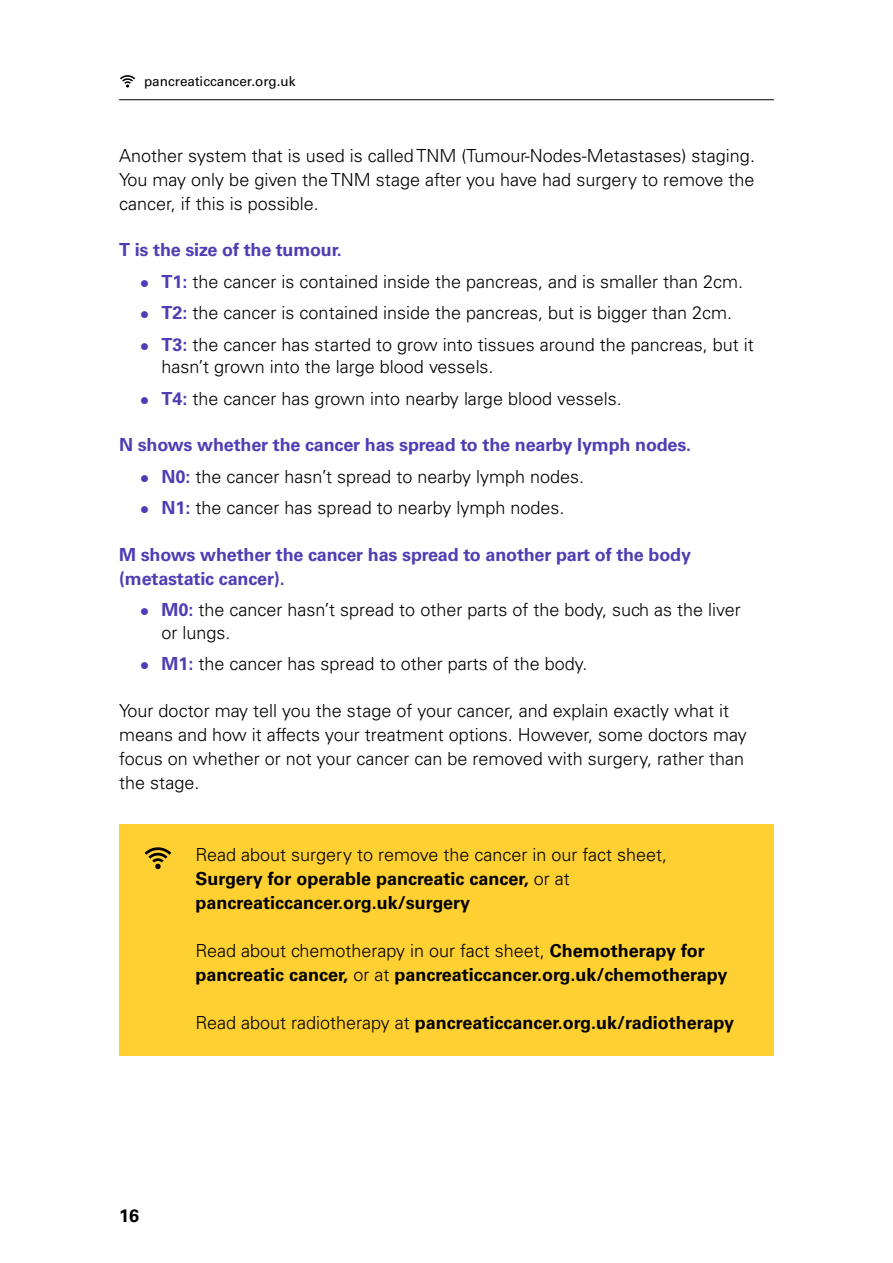
<style>
.page{position:relative;width:893px;height:1263px;background:#fff}
.page>*{position:absolute;margin:0;border:0;box-sizing:border-box;transform-origin:0 0}
.t1{font:300 18px/24px "Univers LT Std";color:#000}
.t2{font:700 18px/24px "Univers LT Std";color:#000}
.t3{font:700 18px/24px "Univers LT Std";letter-spacing:-.01em;color:#4f3eb3}
.t4{font:13.5px "Univers LT Std";color:#000}
.s1{color:#4f3eb3}
.s2{font-weight:700;color:#4f3eb3}
.s3{font-weight:300}
</style>
<div class="page">
<hr style="left:119px;top:99px;width:655px;height:1px;background:#000">
<svg style="left:120px;top:75px;width:15px;height:13px"></svg>
<div style="left:119px;top:824px;width:654px;height:232px;background:#ffd032"></div>
<svg style="left:145px;top:847px;width:26px;height:22px"></svg>
<p class="t4" style="left:144px;top:73px;width:153px">pancreaticcancer.org.uk</p>
<p class="t1" style="left:119px;top:143px;width:638px;text-align:justify">Another system that is used is called TNM (Tumour-Nodes-Metastases) staging.<br>You may only be given the TNM stage after you have had surgery to remove the cancer, if this is possible.</p>
<p class="t3" style="left:119px;top:238px;width:224px">T is the size of the tumour.</p>
<p class="t1" style="left:140px;top:269px;width:605px"><span class="s1">●</span> <span class="s2">T1:</span> the cancer is contained inside the pancreas, and is smaller than 2cm.</p>
<p class="t1" style="left:140px;top:301px;width:594px"><span class="s1">●</span> <span class="s2">T2:</span> the cancer is contained inside the pancreas, but is bigger than 2cm.</p>
<p class="t1" style="left:162px;top:333px;width:594px;line-height:22.5px;text-indent:-22px"><span class="s1">●</span> <span class="s2">T3:</span> the cancer has started to grow into tissues around the pancreas, but it hasn’t grown into the large blood vessels.</p>
<p class="t1" style="left:140px;top:386px;width:483px"><span class="s1">●</span> <span class="s2">T4:</span> the cancer has grown into nearby large blood vessels.</p>
<p class="t3" style="left:119px;top:433px;width:574px">N shows whether the cancer has spread to the nearby lymph nodes.</p>
<p class="t1" style="left:140px;top:464px;width:445px"><span class="s1">●</span> <span class="s2">N0:</span> the cancer hasn’t spread to nearby lymph nodes.</p>
<p class="t1" style="left:140px;top:496px;width:426px"><span class="s1">●</span> <span class="s2">N1:</span> the cancer has spread to nearby lymph nodes.</p>
<p class="t3" style="left:119px;top:543px;width:573px">M shows whether the cancer has spread to another part of the body (metastatic cancer).</p>
<p class="t1" style="left:162px;top:599px;width:581px;line-height:22.5px;text-indent:-21px"><span class="s1">●</span> <span class="s2">M0:</span> the cancer hasn’t spread to other parts of the body, such as the liver or lungs.</p>
<p class="t1" style="left:140px;top:652px;width:449px"><span class="s1">●</span> <span class="s2">M1:</span> the cancer has spread to other parts of the body.</p>
<p class="t1" style="left:119px;top:698px;width:629px">Your doctor may tell you the stage of your cancer, and explain exactly what it means and how it affects your treatment options. However, some doctors may focus on whether or not your cancer can be removed with surgery, rather than the stage.</p>
<p class="t2" style="left:196px;top:843px;width:473px"><span class="s3">Read about surgery to remove the cancer in our fact sheet,<br></span>Surgery for operable pancreatic cancer, <span class="s3">or at </span>pancreaticcancer.org.uk/surgery</p>
<p class="t2" style="left:196px;top:939px;width:533px"><span class="s3">Read about chemotherapy in our fact sheet,</span> Chemotherapy for pancreatic cancer, <span class="s3">or at</span> pancreaticcancer.org.uk/chemotherapy</p>
<p class="t2" style="left:196px;top:1011px;width:540px"><span class="s3">Read about radiotherapy at</span> pancreaticcancer.org.uk/radiotherapy</p>
<p class="t2" style="left:119px;top:1203px;width:22px">16</p>
</div>
